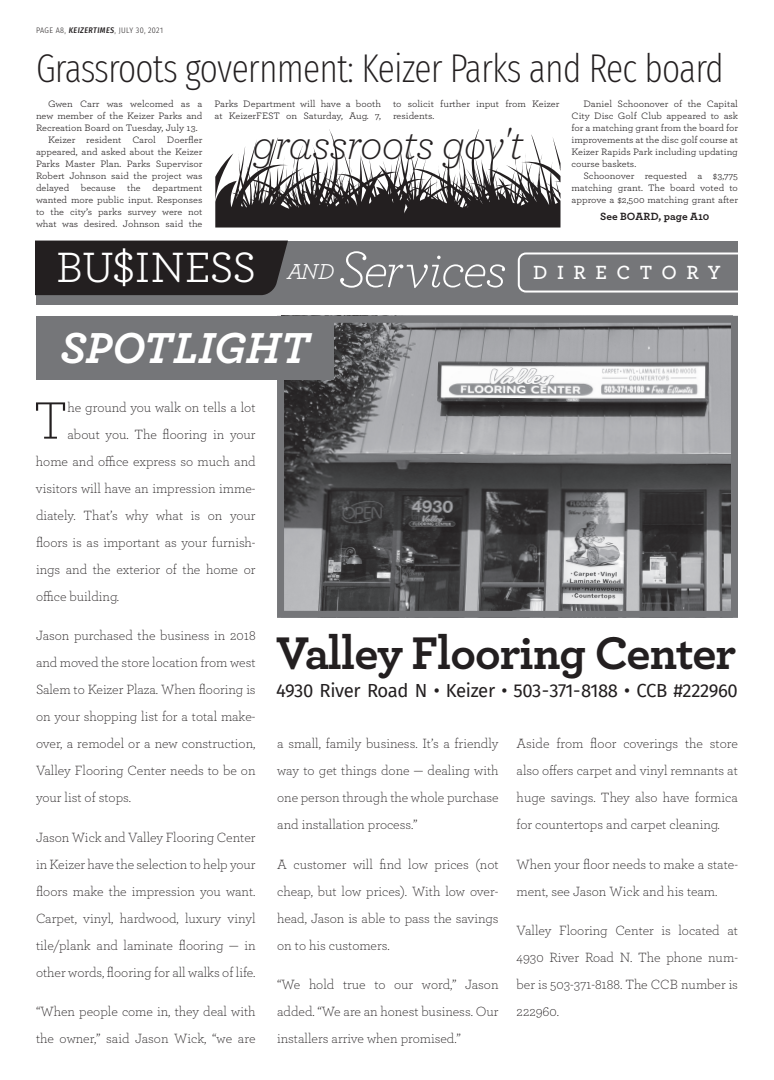
<style>
.page{position:relative;width:774px;height:1080px;background:#fff}
.page>*{position:absolute;margin:0;border:0;box-sizing:border-box;transform-origin:0 0}
.t1{font:300 55px "Archer";color:#231f20}
.t2{font:italic 300 53.7px "Archer";letter-spacing:-.04em;color:#fff}
.t3{font:700 48px "Archer";letter-spacing:-.02em;color:#231f20}
.t4{font:italic 300 47px "Archer";letter-spacing:-.025em;color:#231f20}
.t5{font:italic 700 45.4px "Archer";color:#fff}
.t6{font:44.5px "Archer";letter-spacing:-.03em;color:#fff}
.t7{font:200 extra-condensed 40px "Fira Sans";letter-spacing:-.02em;color:#231f20}
.t8{font:600 20px "Archer";letter-spacing:.47em;color:#fff}
.t9{font:18.5px "Fira Sans";letter-spacing:-.02em;color:#231f20}
.t10{font:300 14px/27px "Archer";color:#231f20;text-align:justify}
.t11{font:700 11px "Archer";letter-spacing:.005em;color:#231f20}
.t12{font:9.7px/12px "Archer";color:#231f20;scale:1.05 1}
.t13{font:300 8px "Fira Sans Condensed";letter-spacing:.04em;color:#231f20}
.s1{font-weight:500;font-style:italic}
.s2{font-style:italic;font-size:22.7px}
</style>
<div class="page">
<div style="left:36px;top:241px;width:702px;height:63px;background:#757679"></div>
<svg style="left:518px;top:253px;width:220px;height:40px"></svg>
<div style="left:36px;top:241px;width:252px;height:54px;background:#231f20"></div>
<hr style="left:123px;top:248px;width:2px;height:38px;background:#fff">
<img style="left:285px;top:324px;width:445px;height:286px">
<div style="left:277px;top:316px;width:461px;height:302px;border:7px solid #757679"></div>
<div style="left:36px;top:316px;width:297px;height:64px;background:#757679"></div>
<svg style="left:215px;top:129px;width:346px;height:99px"></svg>
<svg style="left:271px;top:191px;width:4px;height:5px"></svg>
<svg style="left:296px;top:192px;width:9px;height:10px"></svg>
<svg style="left:313px;top:181px;width:35px;height:29px"></svg>
<svg style="left:442px;top:186px;width:6px;height:5px"></svg>
<svg style="left:401px;top:199px;width:3px;height:11px"></svg>
<svg style="left:421px;top:191px;width:7px;height:8px"></svg>
<svg style="left:463px;top:178px;width:9px;height:9px"></svg>
<svg style="left:474px;top:194px;width:16px;height:8px"></svg>
<svg style="left:522px;top:198px;width:4px;height:3px"></svg>
<p class="t13" style="left:36px;top:24px;width:129px">PAGE A8, <span class="s1">KEIZERTIMES</span>, JULY 30, 2021</p>
<h3 class="t7" style="left:36px;top:40px;width:689px">Grassroots government: Keizer Parks and Rec board</h3>
<p class="t12" style="left:214px;top:98px;width:160px">Parks Department will have a booth at KeizerFEST on Saturday, Aug. 7,</p>
<p class="t12" style="left:393px;top:98px;width:160px">to solicit further input from Keizer residents.</p>
<p class="t12" style="left:572px;top:98px;width:160px;text-align:justify;text-indent:12px">Daniel Schoonover of the Capital City Disc Golf Club appeared to ask for a matching grant from the board for improvements at the disc golf course at Keizer Rapids Park including updating course baskets.</p>
<p class="t12" style="left:572px;top:170px;width:160px;text-align:justify;text-indent:12px">Schoonover requested a $3,775 matching grant. The board voted to approve a $2,500 matching grant after</p>
<p class="t11" style="left:600px;top:211px;width:111px">See BOARD, page A10</p>
<p class="t12" style="left:48px;top:98px;width:149px">Gwen Carr was welcomed as a</p>
<p class="t12" style="left:36px;top:110px;width:160px">new member of the Keizer Parks and</p>
<p class="t12" style="left:36px;top:122px;width:155px">Recreation Board on Tuesday, July 13.</p>
<p class="t12" style="left:48px;top:134px;width:149px">Keizer resident Carol Doerfler</p>
<p class="t12" style="left:36px;top:146px;width:160px">appeared, and asked about the Keizer</p>
<p class="t12" style="left:36px;top:158px;width:160px">Parks Master Plan. Parks Supervisor</p>
<p class="t12" style="left:36px;top:170px;width:160px">Robert Johnson said the project was</p>
<p class="t12" style="left:36px;top:182px;width:160px">delayed because the department</p>
<p class="t12" style="left:36px;top:194px;width:160px">wanted more public input. Responses</p>
<p class="t12" style="left:36px;top:206px;width:160px">to the city’s parks survey were not</p>
<p class="t12" style="left:36px;top:218px;width:160px">what was desired. Johnson said the</p>
<h3 class="t4" style="left:252px;top:122px;width:273px">grassroots gov't</h3>
<h3 class="t6" style="left:56px;top:246px;width:280px">BUSINESS <span class="s2">AND</span></h3>
<h2 class="t2" style="left:338px;top:244px;width:170px">Services</h2>
<h3 class="t5" style="left:60px;top:326px;width:250px">SPOTLIGHT</h3>
<h3 class="t8" style="left:533px;top:263px;width:189px">DIRECTORY</h3>
<h1 class="t1" style="left:33px;top:395px;width:36px">T</h1>
<p class="t10" style="left:68px;top:394px;width:189px">he ground you walk on tells a lot</p>
<p class="t10" style="left:68px;top:421px;width:190px">about you. The flooring in your</p>
<p class="t10" style="left:36px;top:448px;width:221px">home and office express so much and</p>
<p class="t10" style="left:36px;top:475px;width:221px">visitors will have an impression imme-</p>
<p class="t10" style="left:36px;top:502px;width:221px">diately. That’s why what is on your</p>
<p class="t10" style="left:36px;top:529px;width:221px">floors is as important as your furnish-</p>
<p class="t10" style="left:36px;top:556px;width:221px">ings and the exterior of the home or</p>
<p class="t10" style="left:36px;top:583px;width:85px">office building.</p>
<p class="t10" style="left:36px;top:623px;width:221px">Jason purchased the business in 2018 and moved the store location from west Salem to Keizer Plaza. When flooring is on your shopping list for a total make&shy;over, a remodel or a new construction, Valley Flooring Center needs to be on your list of stops.</p>
<p class="t10" style="left:36px;top:824px;width:221px">Jason Wick and Valley Flooring Center in Keizer have the selection to help your floors make the impression you want.<br>Carpet, vinyl, hardwood, luxury vinyl tile/plank and laminate flooring — in other words, flooring for all walks of life.</p>
<p class="t10" style="left:36px;top:999px;width:221px">“When people come in, they deal with the owner,” said Jason Wick, “we are</p>
<h3 class="t3" style="left:276px;top:630px;width:462px">Valley Flooring Center</h3>
<h3 class="t9" style="left:276px;top:677px;width:463px">4930 River Road N • Keizer • 503-371-8188 • CCB #222960</h3>
<p class="t10" style="left:277px;top:731px;width:223px">a small, family business. It’s a friendly way to get things done — dealing with one person through the whole purchase and installation process.”</p>
<p class="t10" style="left:277px;top:851px;width:223px">A customer will find low prices (not cheap, but low prices). With low over&shy;head, Jason is able to pass the savings on to his customers.</p>
<p class="t10" style="left:277px;top:972px;width:223px">“We hold true to our word,” Jason added. “We are an honest business. Our installers arrive when promised.”</p>
<p class="t10" style="left:517px;top:731px;width:223px">Aside from floor coverings the store also offers carpet and vinyl remnants at huge savings. They also have formica for countertops and carpet cleaning.</p>
<p class="t10" style="left:517px;top:851px;width:223px">When your floor needs to make a state&shy;ment, see Jason Wick and his team.</p>
<p class="t10" style="left:517px;top:918px;width:223px">Valley Flooring Center is located at 4930 River Road N. The phone num&shy;ber is 503-371-8188. The CCB number is 222960.</p>
</div>
